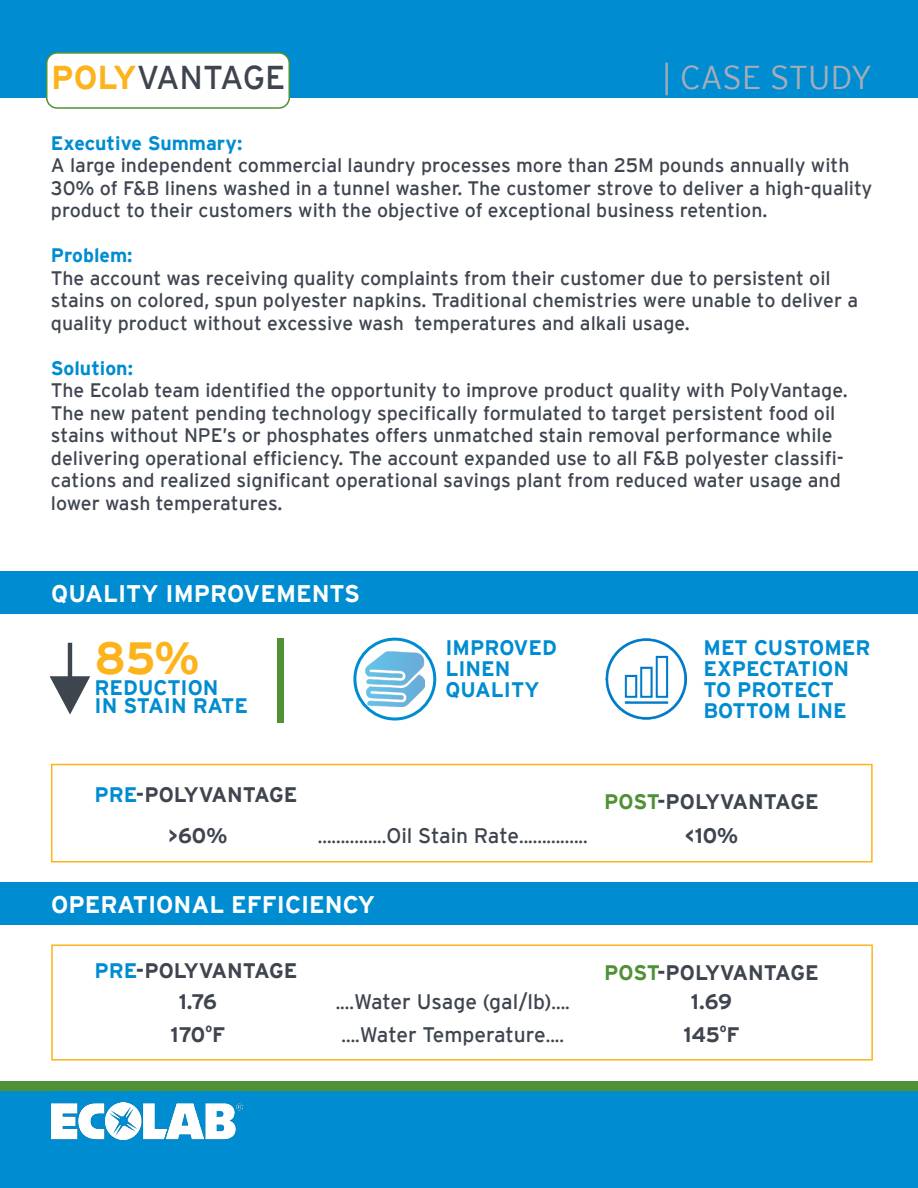
<style>
.page{position:relative;width:918px;height:1188px;background:#fff}
.page>*{position:absolute;margin:0;border:0;box-sizing:border-box;transform-origin:0 0}
.t1{font:75px "Minion Pro";color:#3f454f;scale:1.7 1}
.t2{font:700 45px "Interstate";color:#fcb31c}
.t3{font:33px "Interstate";letter-spacing:-.01em;color:#3f454f}
.t4{font:300 33px "Interstate";letter-spacing:-.01em;color:#a6adb8}
.t5{font:700 24px "Interstate";color:#fff}
.t6{font:700 21px "Interstate";color:#3f454f}
.t7{font:700 21px/21px "Interstate";color:#008cd1}
.t8{font:21px "Interstate";color:#3f454f}
.t9{font:19.5px/22.5px "Interstate";color:#3f454f}
.t10{font:700 19.5px "Interstate";color:#008cd1}
.t11{font:18px "Interstate";color:#3f454f}
.t12{font:700 12.3px "Interstate";color:#3f454f}
.s1{font-weight:700;color:#fcb31c}
.s2{color:#008cd1}
.s3{color:#519136}
.s4{font-size:21px}
.s5{font-size:18px}
</style>
<div class="page">
<div style="left:0;top:1091px;width:918px;height:97px;background:#008cd1"></div>
<div style="left:0;top:1081px;width:918px;height:10px;background:#519136"></div>
<img style="left:51px;top:1103px;width:192px;height:36px">
<div style="left:0;top:0;width:918px;height:97px;background:#008cd1"></div>
<div style="left:47px;top:53px;width:242px;height:55px;background:#fff;border-radius:10px"></div>
<div style="left:46px;top:52px;width:244px;height:57px;border:2px solid #519136;border-radius:10px"></div>
<div style="left:0;top:572px;width:918px;height:42px;background:#008cd1"></div>
<div style="left:277px;top:638px;width:6px;height:85px;background:#519136"></div>
<img style="left:366px;top:652px;width:58px;height:55px">
<div style="left:353px;top:638px;width:83px;height:83px;border:3px solid #008cd1;border-radius:50%"></div>
<img style="left:606px;top:639px;width:81px;height:81px">
<div style="left:51px;top:764px;width:822px;height:98px;border:2px solid #fcb31c"></div>
<div style="left:0;top:882px;width:918px;height:43px;background:#008cd1"></div>
<div style="left:51px;top:944px;width:822px;height:117px;border:2px solid #fcb31c"></div>
<p class="t3" style="left:51px;top:59px;width:236px"><span class="s1">POLY</span>VANTAGE</p>
<p class="t4" style="left:662px;top:59px;width:212px">| CASE STUDY</p>
<p class="t10" style="left:51px;top:132px;width:193px">Executive Summary:</p>
<p class="t9" style="left:51px;top:154px;width:823px">A large independent commercial laundry processes more than 25M pounds annually with<br>30% of F&amp;B linens washed in a tunnel washer. The customer strove to deliver a high-quality product to their customers with the objective of exceptional business retention.</p>
<p class="t10" style="left:51px;top:244px;width:83px">Problem:</p>
<p class="t9" style="left:51px;top:266px;width:809px">The account was receiving quality complaints from their customer due to persistent oil stains on colored, spun polyester napkins. Traditional chemistries were unable to deliver a quality product without excessive wash temperatures and alkali usage.</p>
<p class="t10" style="left:51px;top:357px;width:84px">Solution:</p>
<p class="t9" style="left:51px;top:379px;width:798px">The Ecolab team identified the opportunity to improve product quality with PolyVantage.<br>The new patent pending technology specifically formulated to target persistent food oil stains without NPE’s or phosphates offers unmatched stain removal performance while delivering operational efficiency. The account expanded use to all F&amp;B polyester classifi&shy;cations and realized significant operational savings plant from reduced water usage and lower wash temperatures.</p>
<p class="t5" style="left:51px;top:581px;width:310px">QUALITY IMPROVEMENTS</p>
<p class="t2" style="left:95px;top:633px;width:106px">85%</p>
<p class="t1" style="left:125px;top:638px;width:49px;rotate:90deg">→</p>
<p class="t7" style="left:95px;top:677px;width:125px">REDUCTION</p>
<p class="t7" style="left:95px;top:695px;width:155px">IN STAIN RATE</p>
<p class="t7" style="left:445px;top:637px;width:113px">IMPROVED</p>
<p class="t7" style="left:445px;top:658px;width:67px">LINEN</p>
<p class="t7" style="left:445px;top:679px;width:95px">QUALITY</p>
<p class="t7" style="left:703px;top:637px;width:169px">MET CUSTOMER<br>EXPECTATION<br>TO PROTECT<br>BOTTOM LINE</p>
<p class="t6" style="left:95px;top:783px;width:204px"><span class="s2">PRE</span>-POLYVANTAGE</p>
<p class="t6" style="left:604px;top:790px;width:216px"><span class="s3">POST</span>-POLYVANTAGE</p>
<p class="t6" style="left:169px;top:824px;width:60px">&gt;60%</p>
<p class="t11" style="left:318px;top:826px;width:271px">...............<span class="s4">Oil Stain Rate</span>...............</p>
<p class="t6" style="left:685px;top:824px;width:55px">&lt;10%</p>
<p class="t5" style="left:51px;top:891px;width:325px">OPERATIONAL EFFICIENCY</p>
<p class="t6" style="left:95px;top:959px;width:204px"><span class="s2">PRE</span>-POLYVANTAGE</p>
<p class="t6" style="left:604px;top:961px;width:216px"><span class="s3">POST</span>-POLYVANTAGE</p>
<p class="t6" style="left:179px;top:989px;width:40px">1.76</p>
<p class="t8" style="left:336px;top:989px;width:236px"><span class="s5">....</span>Water Usage (gal/lb)<span class="s5">....</span></p>
<p class="t6" style="left:691px;top:989px;width:43px">1.69</p>
<p class="t6" style="left:171px;top:1022px;width:56px">170 F</p>
<p class="t12" style="left:205px;top:1020px;width:8px">o</p>
<p class="t6" style="left:683px;top:1022px;width:58px">145 F</p>
<p class="t12" style="left:720px;top:1020px;width:8px">o</p>
<p class="t8" style="left:342px;top:1022px;width:224px"><span class="s5">....</span>Water Temperature<span class="s5">....</span></p>
</div>
